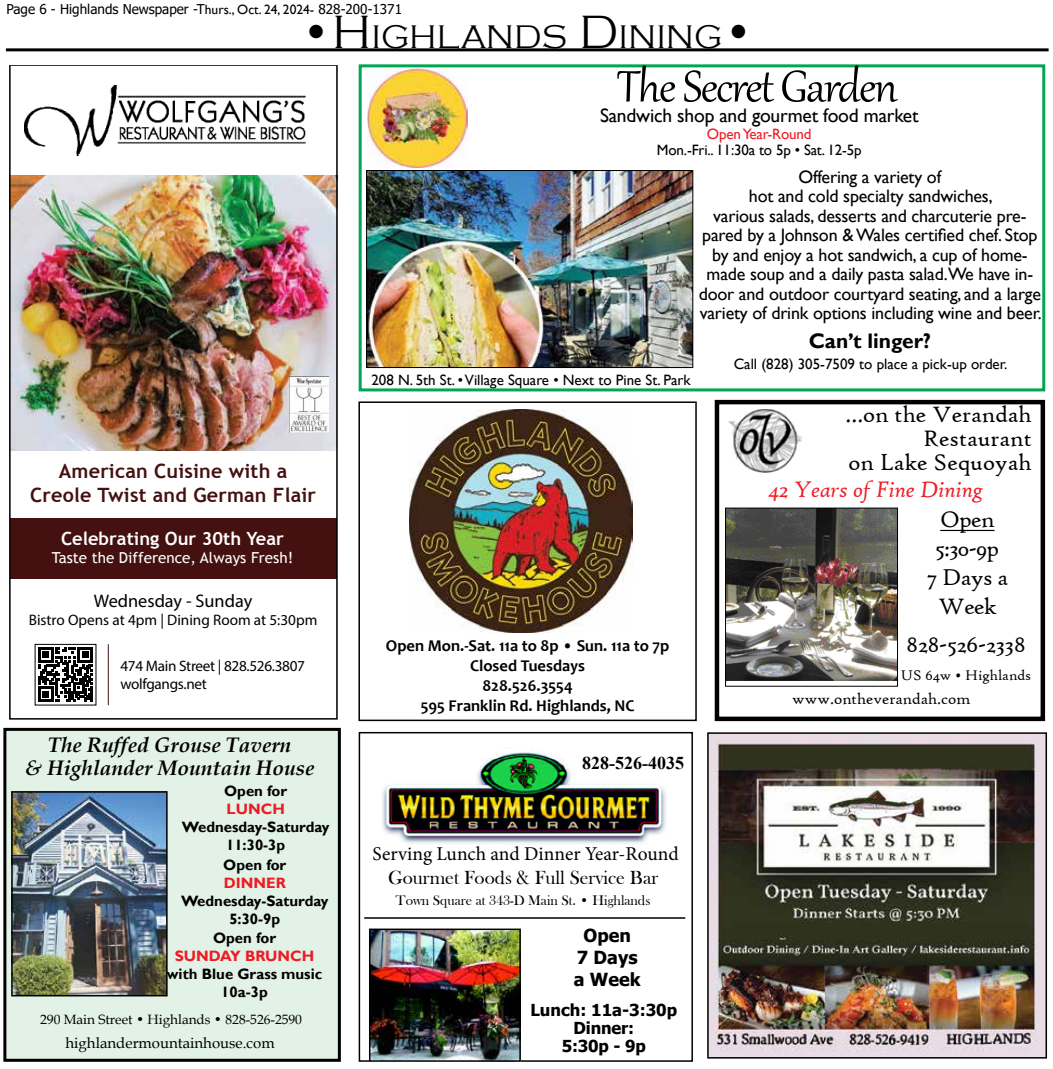
<style>
.page{position:relative;width:1053px;height:1069px;background:#fff}
.page>*{position:absolute;margin:0;border:0;box-sizing:border-box;transform-origin:0 0}
.t1{font:54px "Gabriola";letter-spacing:-.025em;color:#000}
.t2{font:300 33.6px "Copperplate Gothic";color:#000}
.t3{font:24px/24px "High Tower Text";color:#000;text-align:right}
.t4{font:24px/28.8px "High Tower Text";letter-spacing:-.025em;color:#000;text-align:center}
.t5{font:italic 24px "High Tower Text";letter-spacing:-.01em;color:#ed1c24}
.t6{font:italic 700 21px/22.5px "Book Antiqua";color:#000;text-align:center}
.t7{font:700 21px "Gill Sans";color:#000}
.t8{font:700 19.65px/23.7px "Trebuchet MS";letter-spacing:.01em;color:#451110;text-align:center}
.t9{font:19.5px "Gill Sans";letter-spacing:-.01em;color:#000}
.t10{font:19.5px "Minion Pro";color:#000}
.t11{font:19.5px "Bask Old Face";color:#000}
.t12{font:700 18.15px "Trebuchet MS";color:#fff}
.t13{font:18.15px "Myriad Pro";color:#000}
.t14{font:18px/19.5px "Gill Sans";letter-spacing:-.01em;color:#000;text-align:center}
.t15{font:700 18px/21.6px "Tahoma";color:#000;text-align:center}
.t16{font:700 18px "Times New Roman";color:#000}
.t17{font:700 16.5px/19.8px "Candara";color:#000;text-align:center}
.t18{font:700 16.5px/18px "Tahoma";letter-spacing:-.005em;color:#000;text-align:center}
.t19{font:16.5px "High Tower Text";color:#000}
.t20{font:15.15px/18.1px "Myriad Pro";letter-spacing:-.02em;color:#000}
.t21{font:15.15px "Myriad Pro";color:#000}
.t22{font:15.15px "Trebuchet MS";color:#fff}
.t23{font:15px "Gill Sans";color:#000}
.t24{font:700 15px/18px "Gill Sans";color:#000;text-align:center}
.t25{font:15px "Book Antiqua";color:#000}
.t26{font:700 15px "Gill Sans";color:#ed1c24}
.t27{font:15px "High Tower Text";color:#000}
.t28{font:15px "Gill Sans";letter-spacing:-.01em;color:#ed1c24}
.t29{font:14.25px "Bask Old Face";color:#000}
.t30{font:13.5px "Tahoma";color:#000}
.t31{font:13.5px "Book Antiqua";color:#000}
.s1{font-family:"Gill Sans"}
.s2{font-size:48px}
</style>
<div class="page">
<hr style="left:6px;top:48px;width:1043px;height:3px;background:#000">
<img style="left:358px;top:401px;width:339px;height:320px">
<div style="left:5px;top:729px;width:334px;height:330px;background:#e3f2e7"></div>
<div style="left:3px;top:727px;width:338px;height:334px;border:3px solid #000"></div>
<img style="left:14px;top:794px;width:151px;height:199px">
<div style="left:11px;top:791px;width:157px;height:205px;border:2px solid #000"></div>
<img style="left:381px;top:750px;width:286px;height:94px">
<div style="left:359px;top:731px;width:334px;height:330px;border:2px solid #000"></div>
<hr style="left:364px;top:917px;width:321px;height:1px;background:#000">
<img style="left:372px;top:931px;width:146px;height:127px">
<div style="left:369px;top:928px;width:152px;height:133px;border:2px solid #000"></div>
<img style="left:710px;top:735px;width:334px;height:320px">
<div style="left:707px;top:732px;width:340px;height:326px;border:2px solid #000"></div>
<img style="left:368px;top:68px;width:99px;height:100px">
<img style="left:368px;top:172px;width:323px;height:194px">
<div style="left:366px;top:170px;width:327px;height:198px;border:1px solid #000"></div>
<div style="left:359px;top:64px;width:686px;height:327px;border:3px solid #00a651"></div>
<svg style="left:714px;top:399px;width:332px;height:323px"></svg>
<img style="left:727px;top:509px;width:169px;height:171px">
<div style="left:725px;top:507px;width:173px;height:179px;border:1px solid #000"></div>
<hr style="left:940px;top:529px;width:54px;height:2px;background:#000">
<div style="left:10px;top:517px;width:327px;height:61px;background:#451110"></div>
<img style="left:12px;top:176px;width:323px;height:275px">
<img style="left:24px;top:85px;width:281px;height:71px">
<img style="left:290px;top:376px;width:38px;height:56px">
<div style="left:9px;top:64px;width:329px;height:655px;border:2px solid #000"></div>
<svg style="left:38px;top:647px;width:55px;height:54px"></svg>
<hr style="left:108px;top:644px;width:1px;height:61px;background:#451110">
<div style="left:6px;top:64px;width:335px;height:657px;border:2px solid #fff"></div>
<p class="t30" style="left:6px;top:0;width:397px">Page 6 - Highlands Newspaper -T<span class="s1">hurs., Oct. 24, 2024-</span> 828-200-1371</p>
<h2 class="t2" style="left:300px;top:19px;width:456px"><span class="s2">•H</span>IGHLANDS <span class="s2">D</span>INING<span class="s2">•</span></h2>
<h1 class="t1" style="left:617px;top:51px;width:282px">The Secret Garden</h1>
<p class="t8" style="left:30px;top:459px;width:287px">American Cuisine with a<br>Creole Twist and German Flair</p>
<p class="t12" style="left:61px;top:526px;width:224px">Celebrating Our 30th Year</p>
<p class="t22" style="left:52px;top:548px;width:243px">Taste the Difference, Always Fresh!</p>
<p class="t13" style="left:94px;top:589px;width:160px">Wednesday - Sunday</p>
<p class="t21" style="left:29px;top:610px;width:290px">Bistro Opens at 4pm | Dining Room at 5:30pm</p>
<p class="t20" style="left:120px;top:656px;width:186px">474 Main Street | 828.526.3807 wolfgangs.net</p>
<p class="t6" style="left:25px;top:733px;width:291px">The Ruffed Grouse Tavern<br>&amp; Highlander Mountain House</p>
<p class="t24" style="left:224px;top:782px;width:65px">Open for</p>
<p class="t26" style="left:227px;top:799px;width:60px">LUNCH</p>
<p class="t24" style="left:182px;top:818px;width:149px">Wednesday-Saturday<br>11:30-3p</p>
<p class="t24" style="left:223px;top:855px;width:65px">Open for</p>
<p class="t26" style="left:224px;top:873px;width:64px">DINNER</p>
<p class="t24" style="left:181px;top:891px;width:149px">Wednesday-Saturday<br>5:30-9p</p>
<p class="t24" style="left:213px;top:929px;width:65px">Open for</p>
<p class="t26" style="left:175px;top:946px;width:141px">SUNDAY BRUNCH</p>
<p class="t24" style="left:167px;top:965px;width:157px">with Blue Grass music<br>10a-3p</p>
<p class="t31" style="left:40px;top:1009px;width:263px">290 Main Street • Highlands • 828-526-2590</p>
<p class="t25" style="left:66px;top:1032px;width:211px">highlandermountainhouse.com</p>
<p class="t9" style="left:600px;top:104px;width:320px">Sandwich shop and gourmet food market</p>
<p class="t28" style="left:707px;top:125px;width:106px">Open Year-Round</p>
<p class="t23" style="left:657px;top:141px;width:206px">Mon.-Fri.. 11:30a to 5p • Sat. 12-5p</p>
<p class="t14" style="left:699px;top:167px;width:345px">Offering a variety of<br>hot and cold specialty sandwiches,<br>various salads, desserts and charcuterie pre&shy;pared by a Johnson &amp; Wales certified chef. Stop by and enjoy a hot sandwich, a cup of home&shy;made soup and a daily pasta salad.We have in&shy;door and outdoor courtyard seating, and a large variety of drink options including wine and beer.</p>
<p class="t7" style="left:809px;top:328px;width:124px">Can’t linger?</p>
<p class="t23" style="left:734px;top:355px;width:275px">Call (828) 305-7509 to place a pick-up order.</p>
<p class="t23" style="left:371px;top:371px;width:321px">208 N. 5th St. • Village Square • Next to Pine St. Park</p>
<h3 class="t3" style="left:846px;top:402px;width:188px">...on the Verandah<br>Restaurant<br>on Lake Sequoyah</h3>
<p class="t17" style="left:386px;top:635px;width:285px">Open Mon.-Sat. 11a to 8p • Sun. 11a to 7p<br>Closed Tuesdays<br>828.526.3554<br>595 Franklin Rd. Highlands, NC</p>
<p class="t16" style="left:582px;top:749px;width:103px">828-526-4035</p>
<p class="t10" style="left:373px;top:840px;width:308px">Serving Lunch and Dinner Year-Round</p>
<p class="t11" style="left:388px;top:867px;width:272px">Gourmet Foods &amp; Full Service Bar</p>
<p class="t29" style="left:396px;top:892px;width:256px">Town Square at 343-D Main St. • Highlands</p>
<p class="t15" style="left:574px;top:925px;width:68px">Open<br>7 Days a Week</p>
<p class="t18" style="left:531px;top:1001px;width:148px">Lunch: 11a-3:30p<br>Dinner:<br>5:30p - 9p</p>
<h3 class="t5" style="left:769px;top:475px;width:216px">42 Years of Fine Dining</h3>
<h3 class="t4" style="left:926px;top:505px;width:83px">Open<br>5:30-9p<br>7 Days a<br>Week</h3>
<h3 class="t3" style="left:907px;top:632px;width:120px">828-526-2338</h3>
<p class="t27" style="left:901px;top:666px;width:132px">US 64w • Highlands</p>
<p class="t19" style="left:792px;top:689px;width:180px">www.ontheverandah.com</p>
</div>
